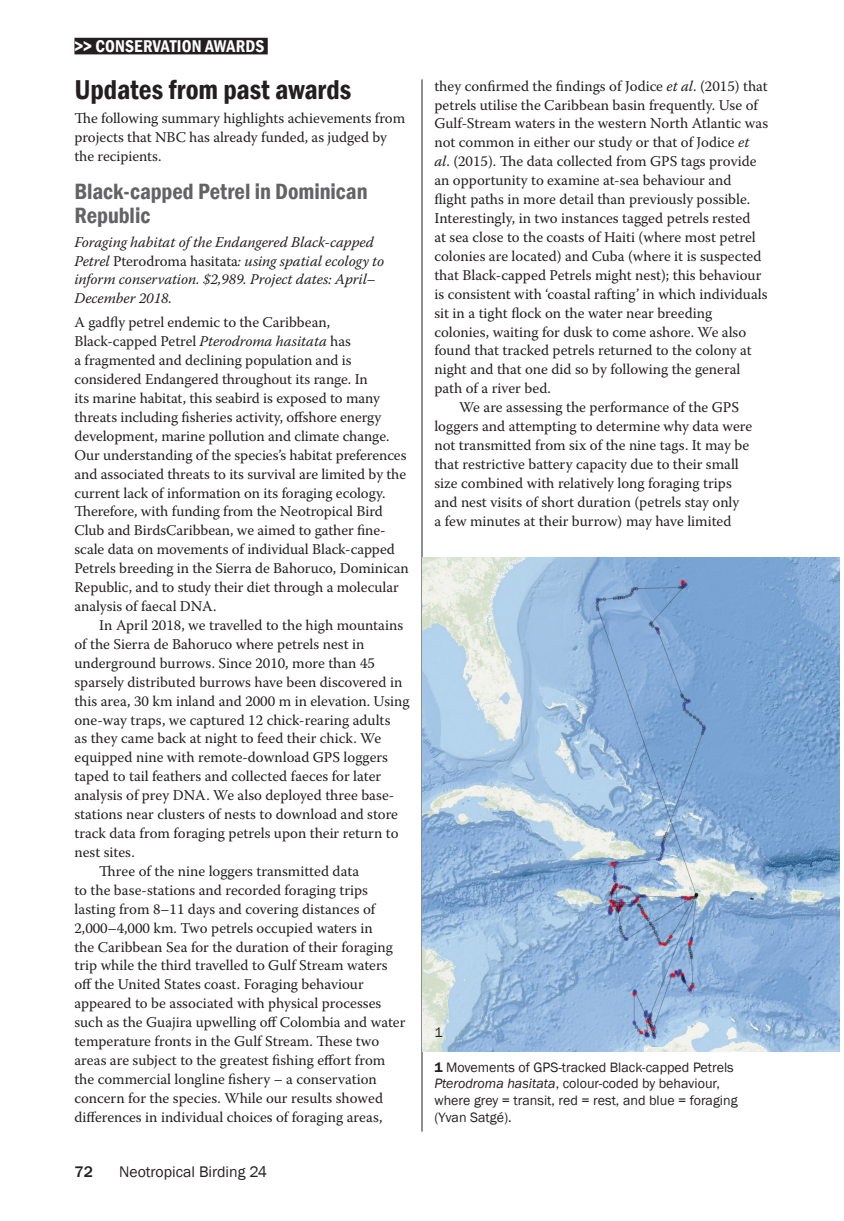
<style>
.page{position:relative;width:844px;height:1221px;background:#fff}
.page>*{position:absolute;margin:0;border:0;box-sizing:border-box;transform-origin:0 0}
.t1{font:600 condensed 28px "Franklin Gothic";color:#231f20}
.t2{font:600 condensed 22.75px/23.6px "Franklin Gothic";color:#636366}
.t3{font:600 condensed 17.5px "Franklin Gothic";letter-spacing:.01em;color:#fff}
.t4{font:15.75px "Franklin Gothic";color:#231f20}
.t5{font:500 15.75px "Franklin Gothic";color:#231f20}
.t6{font:14.88px/18.9px "Warnock Pro";color:#231f20}
.t7{font:italic 14.88px/18.9px "Warnock Pro";letter-spacing:-.005em;color:#231f20}
.t8{font:14px/16.6px "Franklin Gothic";color:#231f20}
.s1{font-style:normal}
.s2{font-style:italic}
.s3{font-weight:600}
</style>
<div class="page">
<hr style="left:421px;top:79px;width:1px;height:1052px;background:#231f20">
<img style="left:422px;top:557px;width:416px;height:494px">
<div style="left:74px;top:38px;width:194px;height:16px;background:#231f20"></div>
<p class="t3" style="left:74px;top:34px;width:191px">&gt;&gt; CONSERVATION AWARDS</p>
<h1 class="t1" style="left:74px;top:71px;width:278px">Updates from past awards</h1>
<p class="t6" style="left:74px;top:108px;width:332px">The following summary highlights achievements from projects that NBC has already funded, as judged by the recipients.</p>
<h2 class="t2" style="left:74px;top:179px;width:294px">Black-capped Petrel in Dominican<br>Republic</h2>
<p class="t7" style="left:74px;top:232px;width:311px">Foraging habitat of the Endangered Black-capped Petrel <span class="s1">Pterodroma hasitata</span>: using spatial ecology to inform conservation. $2,989. Project dates: April– December 2018.</p>
<p class="t6" style="left:74px;top:313px;width:336px">A gadfly petrel endemic to the Caribbean, Black-capped Petrel <span class="s2">Pterodroma hasitata</span> has<br>a fragmented and declining population and is considered Endangered throughout its range. In<br>its marine habitat, this seabird is exposed to many threats including fisheries activity, offshore energy development, marine pollution and climate change.<br>Our understanding of the species’s habitat preferences and associated threats to its survival are limited by the current lack of information on its foraging ecology.<br>Therefore, with funding from the Neotropical Bird Club and BirdsCaribbean, we aimed to gather fine&shy;scale data on movements of individual Black-capped Petrels breeding in the Sierra de Bahoruco, Dominican Republic, and to study their diet through a molecular analysis of faecal DNA.</p>
<p class="t6" style="left:99px;top:615px;width:305px">In April 2018, we travelled to the high mountains</p>
<p class="t6" style="left:74px;top:634px;width:291px">of the Sierra de Bahoruco where petrels nest in</p>
<p class="t6" style="left:74px;top:653px;width:302px">underground burrows. Since 2010, more than 45</p>
<p class="t6" style="left:74px;top:672px;width:329px">sparsely distributed burrows have been discovered in</p>
<p class="t6" style="left:74px;top:691px;width:336px">this area, 30 km inland and 2000 m in elevation. Using</p>
<p class="t6" style="left:74px;top:710px;width:317px">one-way traps, we captured 12 chick-rearing adults</p>
<p class="t6" style="left:74px;top:728px;width:308px">as they came back at night to feed their chick. We</p>
<p class="t6" style="left:74px;top:747px;width:315px">equipped nine with remote-download GPS loggers</p>
<p class="t6" style="left:74px;top:766px;width:308px">taped to tail feathers and collected faeces for later</p>
<p class="t6" style="left:74px;top:785px;width:321px">analysis of prey DNA. We also deployed three base-</p>
<p class="t6" style="left:74px;top:804px;width:325px">stations near clusters of nests to download and store</p>
<p class="t6" style="left:74px;top:823px;width:325px">track data from foraging petrels upon their return to</p>
<p class="t6" style="left:74px;top:842px;width:62px">nest sites.</p>
<p class="t6" style="left:99px;top:861px;width:261px">Three of the nine loggers transmitted data</p>
<p class="t6" style="left:74px;top:880px;width:295px">to the base-stations and recorded foraging trips</p>
<p class="t6" style="left:74px;top:899px;width:302px">lasting from 8–11 days and covering distances of</p>
<p class="t6" style="left:74px;top:918px;width:300px">2,000–4,000 km. Two petrels occupied waters in</p>
<p class="t6" style="left:74px;top:936px;width:320px">the Caribbean Sea for the duration of their foraging</p>
<p class="t6" style="left:74px;top:955px;width:314px">trip while the third travelled to Gulf Stream waters</p>
<p class="t6" style="left:74px;top:974px;width:291px">off the United States coast. Foraging behaviour</p>
<p class="t6" style="left:74px;top:993px;width:308px">appeared to be associated with physical processes</p>
<p class="t6" style="left:74px;top:1012px;width:332px">such as the Guajira upwelling off Colombia and water</p>
<p class="t6" style="left:74px;top:1031px;width:306px">temperature fronts in the Gulf Stream. These two</p>
<p class="t6" style="left:74px;top:1050px;width:312px">areas are subject to the greatest fishing effort from</p>
<p class="t6" style="left:74px;top:1069px;width:304px">the commercial longline fishery – a conservation</p>
<p class="t6" style="left:74px;top:1088px;width:310px">concern for the species. While our results showed</p>
<p class="t6" style="left:74px;top:1107px;width:309px">differences in individual choices of foraging areas,</p>
<p class="t5" style="left:74px;top:1161px;width:20px">72</p>
<p class="t4" style="left:119px;top:1161px;width:149px">Neotropical Birding 24</p>
<p class="t6" style="left:434px;top:76px;width:335px">they confirmed the findings of Jodice <span class="s2">et al</span>. (2015) that</p>
<p class="t6" style="left:434px;top:95px;width:325px">petrels utilise the Caribbean basin frequently. Use of</p>
<p class="t6" style="left:434px;top:114px;width:335px">Gulf-Stream waters in the western North Atlantic was</p>
<p class="t6" style="left:434px;top:133px;width:316px">not common in either our study or that of Jodice <span class="s2">et</span></p>
<p class="t6" style="left:434px;top:152px;width:323px"><span class="s2">al</span>. (2015). The data collected from GPS tags provide</p>
<p class="t6" style="left:434px;top:171px;width:298px">an opportunity to examine at-sea behaviour and</p>
<p class="t6" style="left:434px;top:189px;width:317px">flight paths in more detail than previously possible.</p>
<p class="t6" style="left:434px;top:208px;width:317px">Interestingly, in two instances tagged petrels rested</p>
<p class="t6" style="left:434px;top:227px;width:322px">at sea close to the coasts of Haiti (where most petrel</p>
<p class="t6" style="left:434px;top:246px;width:328px">colonies are located) and Cuba (where it is suspected</p>
<p class="t6" style="left:434px;top:265px;width:328px">that Black-capped Petrels might nest); this behaviour</p>
<p class="t6" style="left:434px;top:284px;width:334px">is consistent with ‘coastal rafting’ in which individuals</p>
<p class="t6" style="left:434px;top:303px;width:279px">sit in a tight flock on the water near breeding</p>
<p class="t6" style="left:434px;top:322px;width:313px">colonies, waiting for dusk to come ashore. We also</p>
<p class="t6" style="left:434px;top:341px;width:319px">found that tracked petrels returned to the colony at</p>
<p class="t6" style="left:434px;top:360px;width:307px">night and that one did so by following the general</p>
<p class="t6" style="left:434px;top:378px;width:118px">path of a river bed.</p>
<p class="t6" style="left:459px;top:397px;width:281px">We are assessing the performance of the GPS</p>
<p class="t6" style="left:434px;top:416px;width:319px">loggers and attempting to determine why data were</p>
<p class="t6" style="left:434px;top:435px;width:316px">not transmitted from six of the nine tags. It may be</p>
<p class="t6" style="left:434px;top:454px;width:306px">that restrictive battery capacity due to their small</p>
<p class="t6" style="left:434px;top:473px;width:299px">size combined with relatively long foraging trips</p>
<p class="t6" style="left:434px;top:492px;width:306px">and nest visits of short duration (petrels stay only</p>
<p class="t6" style="left:434px;top:511px;width:298px">a few minutes at their burrow) may have limited</p>
<p class="t8" style="left:434px;top:1024px;width:10px">1</p>
<p class="t8" style="left:434px;top:1058px;width:304px"><span class="s3">1</span> Movements of GPS-tracked Black-capped Petrels <span class="s2">Pterodroma hasitata</span>, colour-coded by behaviour, where grey = transit, red = rest, and blue = foraging (Yvan Satgé).</p>
</div>
